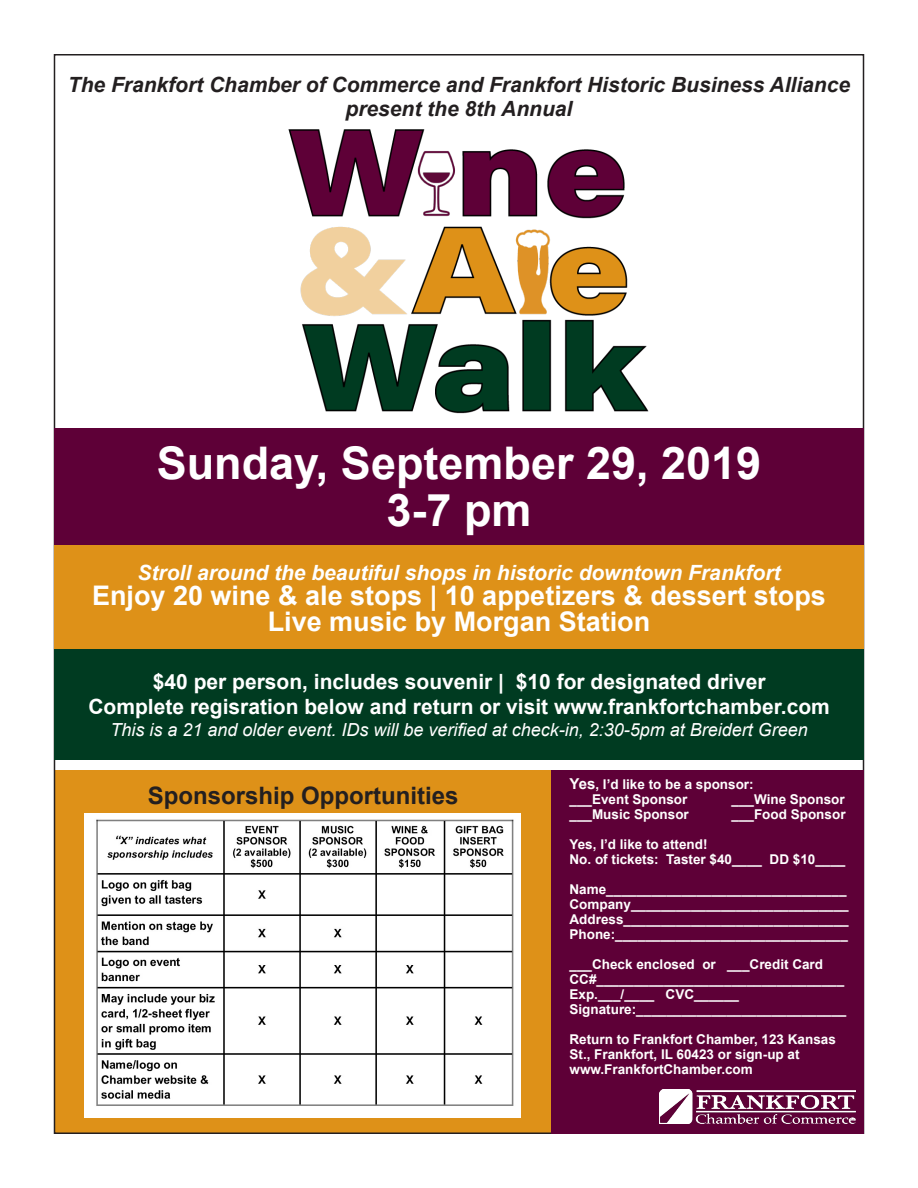
<style>
.page{position:relative;width:918px;height:1188px;background:#fff}
.page>*{position:absolute;margin:0;border:0;box-sizing:border-box;transform-origin:0 0}
.t1{font:700 45px "Arial";color:#fff}
.t2{font:700 27px/25.5px "Arial";color:#fff;text-align:center}
.t3{font:700 24px "Arial";color:#231f20}
.t4{font:700 21px "Arial";color:#fff}
.t5{font:italic 700 21px/24px "Arial";color:#231f20;text-align:center}
.t6{font:italic 700 21px "Arial";color:#fff}
.t7{font:italic 18px "Arial";color:#fff}
.t8{font:700 13.5px/15px "Arial";color:#fff}
.s1{font-size:15px}
</style>
<div class="page">
<div style="left:54px;top:770px;width:497px;height:364px;background:#de9118"></div>
<img style="left:288px;top:129px;width:361px;height:285px">
<div style="left:54px;top:428px;width:810px;height:117px;background:#5e0037"></div>
<div style="left:54px;top:546px;width:810px;height:104px;background:#de9118"></div>
<div style="left:54px;top:649px;width:810px;height:111px;background:#003b21"></div>
<div style="left:551px;top:770px;width:313px;height:364px;background:#5e0037"></div>
<img style="left:84px;top:814px;width:436px;height:303px">
<img style="left:659px;top:1090px;width:197px;height:33px">
<p class="t5" style="left:68px;top:74px;width:784px">The Frankfort Chamber of Commerce and Frankfort Historic Business Alliance present the 8th Annual</p>
<p class="t1" style="left:157px;top:432px;width:606px">Sunday, September 29, 2019</p>
<p class="t1" style="left:386px;top:478px;width:147px">3-7 pm</p>
<p class="t6" style="left:138px;top:559px;width:644px">Stroll around the beautiful shops in historic downtown Frankfort</p>
<p class="t2" style="left:92px;top:584px;width:735px">Enjoy 20 wine &amp; ale stops | 10 appetizers &amp; dessert stops<br>Live music by Morgan Station</p>
<p class="t4" style="left:153px;top:667px;width:614px">$40 per person, includes souvenir | $10 for designated driver</p>
<p class="t4" style="left:89px;top:692px;width:743px">Complete regisration below and return or visit www.frankfortchamber.com</p>
<p class="t7" style="left:111px;top:718px;width:699px">This is a 21 and older event. IDs will be verified at check-in, 2:30-5pm at Breidert Green</p>
<p class="t3" style="left:148px;top:778px;width:312px">Sponsorship Opportunities</p>
<p class="t8" style="left:570px;top:777px;width:186px"><span class="s1">Yes</span>, I’d like to be a sponsor:</p>
<p class="t8" style="left:570px;top:792px;width:119px">___Event Sponsor</p>
<p class="t8" style="left:732px;top:792px;width:115px">___Wine Sponsor</p>
<p class="t8" style="left:570px;top:807px;width:121px">___Music Sponsor</p>
<p class="t8" style="left:732px;top:807px;width:116px">___Food Sponsor</p>
<p class="t8" style="left:570px;top:837px;width:140px">Yes, I’d like to attend!</p>
<p class="t8" style="left:570px;top:852px;width:277px">No. of tickets: Taster $40____ DD $10____</p>
<p class="t8" style="left:570px;top:882px;width:278px">Name________________________________</p>
<p class="t8" style="left:570px;top:897px;width:281px">Company_____________________________</p>
<p class="t8" style="left:570px;top:912px;width:281px">Address______________________________</p>
<p class="t8" style="left:570px;top:927px;width:280px">Phone:_______________________________</p>
<p class="t8" style="left:570px;top:957px;width:276px">___Check enclosed or ___Credit Card<br>CC#_________________________________</p>
<p class="t8" style="left:570px;top:987px;width:171px">Exp.___/____ CVC______</p>
<p class="t8" style="left:570px;top:1002px;width:278px">Signature:____________________________</p>
<p class="t8" style="left:570px;top:1032px;width:268px">Return to Frankfort Chamber, 123 Kansas<br>St., Frankfort, IL 60423 or sign-up at www.FrankfortChamber.com</p>
</div>
